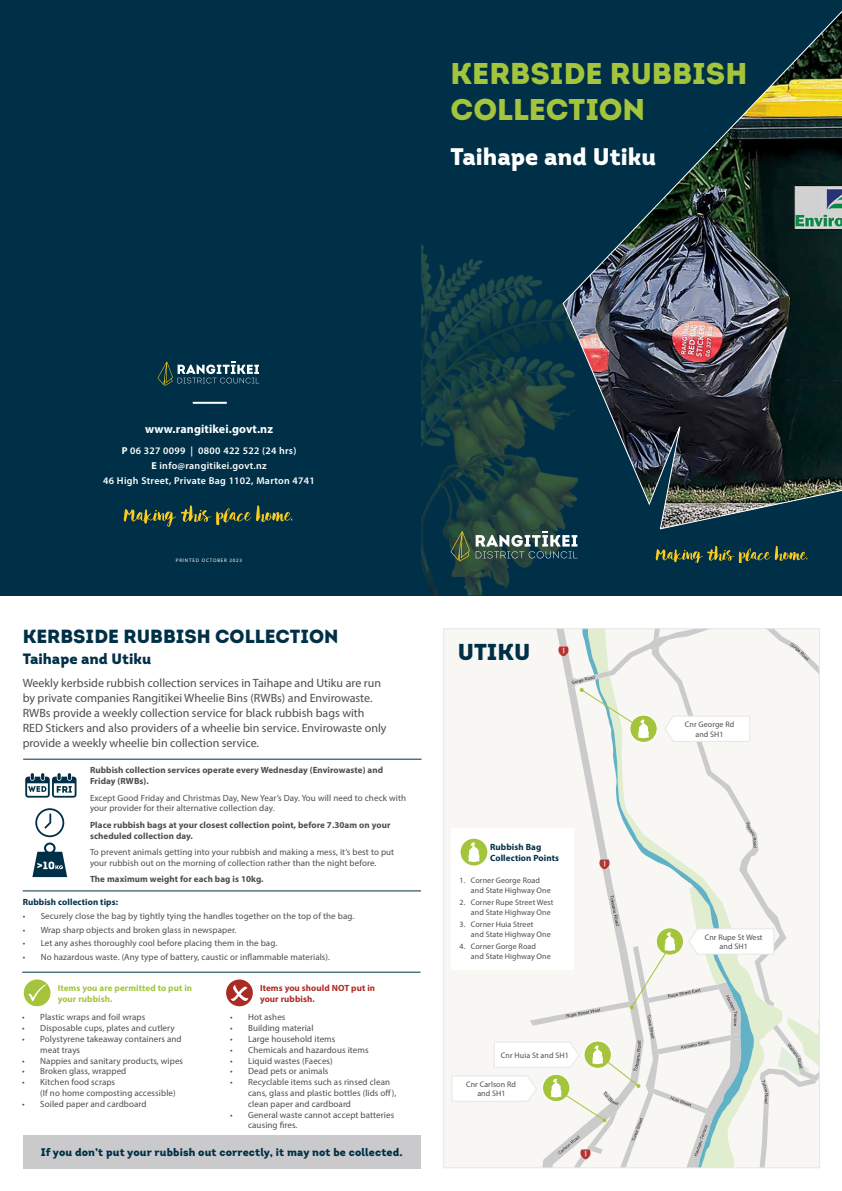
<style>
.page{position:relative;width:842px;height:1191px;background:#fff}
.page>*{position:absolute;margin:0;border:0;box-sizing:border-box;transform-origin:0 0}
.t1{font:30px/36px "Intro Black Caps";color:#a4c43c}
.t2{font:900 24px "Intro";color:#fff}
.t3{font:900 23px "Intro";color:#003047}
.t4{font:900 19px "Intro";color:#003047}
.t5{font:900 15px "Intro";color:#003047}
.t6{font:12px/15px "Myriad Pro";color:#4d4d4f}
.t7{font:700 12px "Myriad Pro";letter-spacing:.01em;color:#fff}
.t8{font:900 11px "Intro";letter-spacing:.01em;color:#003047}
.t9{font:600 10px/15px "Myriad Pro";letter-spacing:.03em;color:#fff;text-align:center}
.t10{font:9px/10.8px "Myriad Pro";letter-spacing:.01em;color:#4d4d4f}
.t11{font:700 9px/10.8px "Myriad Pro";letter-spacing:.01em;color:#4d4d4f}
.t12{font:700 9px/10.8px "Myriad Pro";letter-spacing:.01em;color:#003047}
.t13{font:700 9px/10.8px "Myriad Pro";letter-spacing:.01em;color:#a4c43c}
.t14{font:700 9px/10.8px "Myriad Pro";letter-spacing:.01em;color:#ac2a24}
.t15{font:8px/9.6px "Myriad Pro";letter-spacing:.01em;color:#4d4d4f}
.t16{font:5px "Myriad Pro";letter-spacing:.17em;color:#fff}
.s1{font-weight:700}
</style>
<div class="page">
<div style="left:421px;top:0;width:421px;height:595px;background:#003047"></div>
<img style="left:421px;top:244px;width:255px;height:351px">
<svg style="left:451px;top:531px;width:19px;height:30px"></svg>
<svg style="left:476px;top:531px;width:101px;height:27px"></svg>
<img style="left:562px;top:11px;width:280px;height:519px">
<svg style="left:656px;top:546px;width:151px;height:16px"></svg>
<div style="left:0;top:0;width:421px;height:595px;background:#003047"></div>
<svg style="left:124px;top:505px;width:168px;height:21px"></svg>
<hr style="left:193px;top:402px;width:34px;height:2px;background:#fff">
<svg style="left:157px;top:361px;width:102px;height:25px"></svg>
<hr style="left:23px;top:759px;width:398px;height:1px;background:#003047">
<div style="left:23px;top:1134px;width:397px;height:34px;background:#cacacc"></div>
<svg style="left:32px;top:808px;width:35px;height:69px"></svg>
<hr style="left:23px;top:890px;width:398px;height:1px;background:#003047">
<svg style="left:225px;top:978px;width:29px;height:29px"></svg>
<div style="left:225px;top:978px;width:29px;height:29px;border:2px solid #fff;border-radius:50%"></div>
<svg style="left:230px;top:984px;width:18px;height:17px"></svg>
<svg style="left:23px;top:978px;width:28px;height:29px"></svg>
<div style="left:22px;top:978px;width:30px;height:29px;border:2px solid #fff;border-radius:50%"></div>
<svg style="left:28px;top:984px;width:18px;height:17px"></svg>
<hr style="left:22px;top:972px;width:398px;height:1px;background:#003047">
<svg style="left:452px;top:628px;width:367px;height:539px"></svg>
<svg style="left:25px;top:773px;width:52px;height:24px"></svg>
<h1 class="t1" style="left:451px;top:55px;width:298px">KERBSIDE RUBBISH<br>COLLECTION</h1>
<h2 class="t2" style="left:451px;top:140px;width:207px">Taihape and Utiku</h2>
<h3 class="t7" style="left:145px;top:421px;width:130px">www.rangitikei.govt.nz</h3>
<p class="t9" style="left:103px;top:442px;width:213px"><span class="s1">P</span> 06 327 0099 | 0800 422 522 (24 hrs)<br><span class="s1">E</span> info@rangitikei.govt.nz<br>46 High Street, Private Bag 1102, Marton 4741</p>
<p class="t16" style="left:176px;top:557px;width:68px">PRINTED OCTOBER 2023</p>
<h3 class="t4" style="left:23px;top:624px;width:317px">KERBSIDE RUBBISH COLLECTION</h3>
<h3 class="t5" style="left:23px;top:648px;width:130px">Taihape and Utiku</h3>
<p class="t6" style="left:23px;top:675px;width:365px">Weekly kerbside rubbish collection services in Taihape and Utiku are run by private companies Rangitīkei Wheelie Bins (RWBs) and Envirowaste.<br>RWBs provide a weekly collection service for black rubbish bags with RED Stickers and also providers of a wheelie bin service. Envirowaste only provide a weekly wheelie bin collection service.</p>
<p class="t11" style="left:90px;top:764px;width:295px">Rubbish collection services operate every Wednesday (Envirowaste) and<br>Friday (RWBs).</p>
<p class="t10" style="left:90px;top:792px;width:318px">Except Good Friday and Christmas Day, New Year’s Day. You will need to check with your provider for their alternative collection day.</p>
<p class="t11" style="left:90px;top:819px;width:302px">Place rubbish bags at your closest collection point, before 7.30am on your scheduled collection day.</p>
<p class="t10" style="left:90px;top:846px;width:306px">To prevent animals getting into your rubbish and making a mess, it’s best to put your rubbish out on the morning of collection rather than the night before.</p>
<p class="t11" style="left:90px;top:873px;width:175px">The maximum weight for each bag is 10kg.</p>
<p class="t12" style="left:23px;top:896px;width:97px">Rubbish collection tips:</p>
<p class="t10" style="left:23px;top:910px;width:333px">• Securely close the bag by tightly tying the handles together on the top of the bag.</p>
<p class="t10" style="left:23px;top:924px;width:215px">• Wrap sharp objects and broken glass in newspaper.</p>
<p class="t10" style="left:23px;top:937px;width:256px">• Let any ashes thoroughly cool before placing them in the bag.</p>
<p class="t10" style="left:23px;top:951px;width:309px">• No hazardous waste. (Any type of battery, caustic or inflammable materials).</p>
<p class="t13" style="left:58px;top:982px;width:136px">Items you are permitted to put in your rubbish.</p>
<p class="t14" style="left:260px;top:982px;width:117px">Items you should NOT put in your rubbish.</p>
<p class="t10" style="left:22px;top:1011px;width:125px">• Plastic wraps and foil wraps</p>
<p class="t10" style="left:22px;top:1022px;width:154px">• Disposable cups, plates and cutlery</p>
<p class="t10" style="left:40px;top:1033px;width:143px;text-indent:-18px">• Polystyrene takeaway containers and meat trays</p>
<p class="t10" style="left:22px;top:1055px;width:162px">• Nappies and sanitary products, wipes</p>
<p class="t10" style="left:22px;top:1065px;width:106px">• Broken glass, wrapped</p>
<p class="t10" style="left:40px;top:1076px;width:137px;text-indent:-18px">• Kitchen food scraps<br>(If no home composting accessible)</p>
<p class="t10" style="left:22px;top:1098px;width:126px">• Soiled paper and cardboard</p>
<p class="t10" style="left:230px;top:1011px;width:57px">• Hot ashes</p>
<p class="t10" style="left:230px;top:1022px;width:85px">• Building material</p>
<p class="t10" style="left:230px;top:1033px;width:107px">• Large household items</p>
<p class="t10" style="left:230px;top:1044px;width:140px">• Chemicals and hazardous items</p>
<p class="t10" style="left:230px;top:1055px;width:104px">• Liquid wastes (Faeces)</p>
<p class="t10" style="left:230px;top:1065px;width:100px">• Dead pets or animals</p>
<p class="t10" style="left:248px;top:1076px;width:150px;text-indent:-18px">• Recyclable items such as rinsed clean cans, glass and plastic bottles (lids off), clean paper and cardboard</p>
<p class="t10" style="left:248px;top:1109px;width:148px;text-indent:-18px">• General waste cannot accept batteries causing fires.</p>
<p class="t8" style="left:41px;top:1144px;width:363px">If you don’t put your rubbish out correctly, it may not be collected.</p>
<h3 class="t3" style="left:458px;top:637px;width:74px">UTIKU</h3>
<p class="t12" style="left:490px;top:841px;width:70px">Rubbish Bag<br>Collection Points</p>
<p class="t15" style="left:471px;top:875px;width:81px;text-indent:-11px">1. Corner George Road and State Highway One</p>
<p class="t15" style="left:471px;top:897px;width:84px;text-indent:-11px">2. Corner Rupe Street West and State Highway One</p>
<p class="t15" style="left:471px;top:919px;width:81px;text-indent:-11px">3. Corner Huia Street<br>and State Highway One</p>
<p class="t15" style="left:471px;top:941px;width:81px;text-indent:-11px">4. Corner Gorge Road and State Highway One</p>
<p class="t15" style="left:501px;top:1050px;width:69px">Cnr Huia St and SH1</p>
<p class="t15" style="left:466px;top:1079px;width:51px;text-align:center">Cnr Carlson Rd and SH1</p>
<p class="t15" style="left:685px;top:719px;width:51px;text-align:center">Cnr George Rd and SH1</p>
<p class="t15" style="left:705px;top:932px;width:59px;text-align:center">Cnr Rupe St West and SH1</p>
</div>
